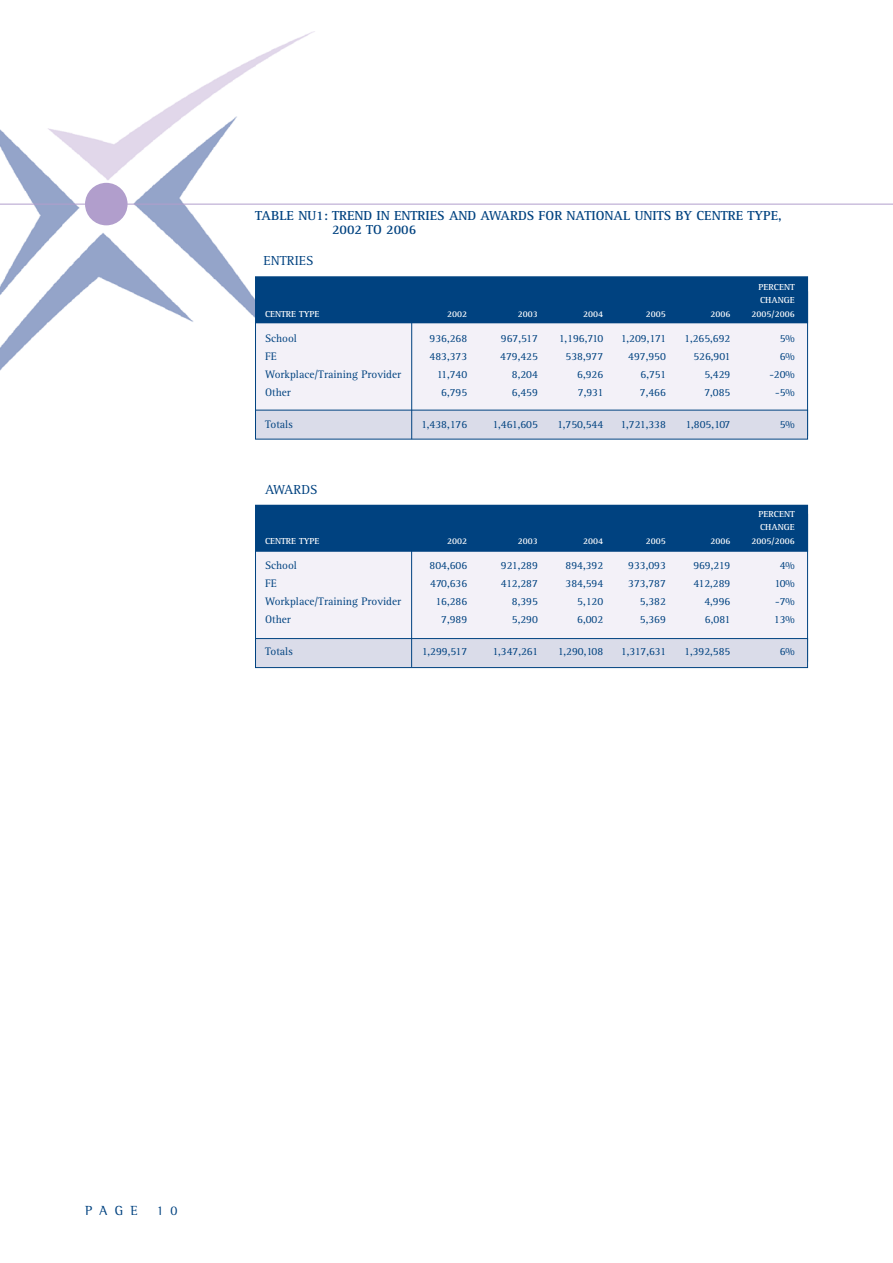
<style>
.page{position:relative;width:893px;height:1263px;background:#fff}
.page>*{position:absolute;margin:0;border:0;box-sizing:border-box;transform-origin:0 0}
.t1{font:700 13.5px/14.2px "Rotis Serif";color:#004280}
.t2{font:13.5px "Rotis Serif";color:#004280}
.t3{font:13.5px "Rotis Semi Serif";color:#004280}
.t4{font:11.25px "Rotis Serif";color:#004280}
.t5{font:700 9px/13.5px "Rotis Serif";color:#fff}
</style>
<div class="page">
<img style="left:0;top:31px;width:317px;height:340px">
<div style="left:85px;top:183px;width:43px;height:42px;background:#b19ecc;border-radius:50%"></div>
<div style="left:256px;top:515px;width:551px;height:146px;background:#f3f1f8"></div>
<div style="left:256px;top:292px;width:551px;height:143px;background:#f3f1f8"></div>
<div style="left:256px;top:410px;width:551px;height:29px;background:#dadce9"></div>
<div style="left:256px;top:277px;width:551px;height:45px;background:#004280"></div>
<div style="left:255px;top:276px;width:553px;height:47px;border:1px solid #004280"></div>
<hr style="left:411px;top:316px;width:1px;height:123px;background:#004280">
<div style="left:256px;top:639px;width:551px;height:28px;background:#dadce9"></div>
<div style="left:255px;top:638px;width:553px;height:30px;border:1px solid #004280"></div>
<div style="left:256px;top:506px;width:551px;height:45px;background:#004280"></div>
<div style="left:255px;top:505px;width:553px;height:47px;border:1px solid #004280"></div>
<hr style="left:411px;top:539px;width:1px;height:128px;background:#004280">
<hr style="left:0;top:204px;width:893px;height:1px;background:#b19ecc">
<p class="t1" style="left:332px;top:209px;width:451px;text-indent:-77px">TABLE NU1: TREND IN ENTRIES AND AWARDS FOR NATIONAL UNITS BY CENTRE TYPE,<br>2002 TO 2006</p>
<p class="t2" style="left:264px;top:255px;width:51px">ENTRIES</p>
<p class="t5" style="left:759px;top:281px;width:38px">PERCENT<br>CHANGE</p>
<p class="t5" style="left:265px;top:308px;width:56px">CENTRE TYPE</p>
<p class="t5" style="left:447px;top:308px;width:21px">2002</p>
<p class="t5" style="left:518px;top:308px;width:21px">2003</p>
<p class="t5" style="left:583px;top:308px;width:21px">2004</p>
<p class="t5" style="left:646px;top:308px;width:21px">2005</p>
<p class="t5" style="left:710px;top:308px;width:21px">2006</p>
<p class="t5" style="left:752px;top:308px;width:45px">2005/2006</p>
<p class="t4" style="left:265px;top:334px;width:33px">School</p>
<p class="t4" style="left:430px;top:334px;width:39px">936,268</p>
<p class="t4" style="left:501px;top:334px;width:39px">967,517</p>
<p class="t4" style="left:559px;top:334px;width:46px">1,196,710</p>
<p class="t4" style="left:621px;top:334px;width:47px">1,209,171</p>
<p class="t4" style="left:684px;top:334px;width:48px">1,265,692</p>
<p class="t4" style="left:780px;top:334px;width:17px">5%</p>
<p class="t4" style="left:265px;top:352px;width:13px">FE</p>
<p class="t4" style="left:430px;top:352px;width:39px">483,373</p>
<p class="t4" style="left:500px;top:352px;width:39px">479,425</p>
<p class="t4" style="left:566px;top:352px;width:39px">538,977</p>
<p class="t4" style="left:628px;top:352px;width:39px">497,950</p>
<p class="t4" style="left:693px;top:352px;width:39px">526,901</p>
<p class="t4" style="left:780px;top:352px;width:17px">6%</p>
<p class="t4" style="left:265px;top:370px;width:137px">Workplace/Training Provider</p>
<p class="t4" style="left:437px;top:370px;width:32px">11,740</p>
<p class="t4" style="left:512px;top:370px;width:28px">8,204</p>
<p class="t4" style="left:577px;top:370px;width:28px">6,926</p>
<p class="t4" style="left:641px;top:370px;width:27px">6,751</p>
<p class="t4" style="left:704px;top:370px;width:28px">5,429</p>
<p class="t4" style="left:769px;top:370px;width:27px">-20%</p>
<p class="t4" style="left:265px;top:388px;width:27px">Other</p>
<p class="t4" style="left:441px;top:388px;width:28px">6,795</p>
<p class="t4" style="left:512px;top:388px;width:28px">6,459</p>
<p class="t4" style="left:578px;top:388px;width:27px">7,931</p>
<p class="t4" style="left:640px;top:388px;width:28px">7,466</p>
<p class="t4" style="left:704px;top:388px;width:28px">7,085</p>
<p class="t4" style="left:775px;top:388px;width:21px">-5%</p>
<p class="t4" style="left:265px;top:420px;width:29px">Totals</p>
<p class="t4" style="left:421px;top:420px;width:48px">1,438,176</p>
<p class="t4" style="left:492px;top:420px;width:47px">1,461,605</p>
<p class="t4" style="left:557px;top:420px;width:48px">1,750,544</p>
<p class="t4" style="left:620px;top:420px;width:47px">1,721,338</p>
<p class="t4" style="left:685px;top:420px;width:46px">1,805,107</p>
<p class="t4" style="left:780px;top:420px;width:17px">5%</p>
<p class="t2" style="left:265px;top:485px;width:54px">AWARDS</p>
<p class="t5" style="left:759px;top:508px;width:38px">PERCENT<br>CHANGE</p>
<p class="t5" style="left:265px;top:535px;width:56px">CENTRE TYPE</p>
<p class="t5" style="left:447px;top:535px;width:21px">2002</p>
<p class="t5" style="left:518px;top:535px;width:21px">2003</p>
<p class="t5" style="left:583px;top:535px;width:21px">2004</p>
<p class="t5" style="left:646px;top:535px;width:21px">2005</p>
<p class="t5" style="left:710px;top:535px;width:21px">2006</p>
<p class="t5" style="left:752px;top:535px;width:45px">2005/2006</p>
<p class="t4" style="left:265px;top:561px;width:33px">School</p>
<p class="t4" style="left:430px;top:561px;width:39px">804,606</p>
<p class="t4" style="left:501px;top:561px;width:39px">921,289</p>
<p class="t4" style="left:566px;top:561px;width:39px">894,392</p>
<p class="t4" style="left:628px;top:561px;width:39px">933,093</p>
<p class="t4" style="left:693px;top:561px;width:39px">969,219</p>
<p class="t4" style="left:780px;top:561px;width:17px">4%</p>
<p class="t4" style="left:265px;top:579px;width:13px">FE</p>
<p class="t4" style="left:430px;top:579px;width:39px">470,636</p>
<p class="t4" style="left:501px;top:579px;width:39px">412,287</p>
<p class="t4" style="left:566px;top:579px;width:39px">384,594</p>
<p class="t4" style="left:628px;top:579px;width:39px">373,787</p>
<p class="t4" style="left:693px;top:579px;width:39px">412,289</p>
<p class="t4" style="left:774px;top:579px;width:22px">10%</p>
<p class="t4" style="left:265px;top:597px;width:137px">Workplace/Training Provider</p>
<p class="t4" style="left:435px;top:597px;width:33px">16,286</p>
<p class="t4" style="left:512px;top:597px;width:28px">8,395</p>
<p class="t4" style="left:577px;top:597px;width:28px">5,120</p>
<p class="t4" style="left:640px;top:597px;width:28px">5,382</p>
<p class="t4" style="left:704px;top:597px;width:28px">4,996</p>
<p class="t4" style="left:775px;top:597px;width:21px">-7%</p>
<p class="t4" style="left:265px;top:615px;width:27px">Other</p>
<p class="t4" style="left:441px;top:615px;width:28px">7,989</p>
<p class="t4" style="left:512px;top:615px;width:28px">5,290</p>
<p class="t4" style="left:577px;top:615px;width:28px">6,002</p>
<p class="t4" style="left:640px;top:615px;width:28px">5,369</p>
<p class="t4" style="left:705px;top:615px;width:27px">6,081</p>
<p class="t4" style="left:774px;top:615px;width:22px">13%</p>
<p class="t4" style="left:265px;top:647px;width:29px">Totals</p>
<p class="t4" style="left:422px;top:647px;width:47px">1,299,517</p>
<p class="t4" style="left:492px;top:647px;width:47px">1,347,261</p>
<p class="t4" style="left:558px;top:647px;width:47px">1,290,108</p>
<p class="t4" style="left:621px;top:647px;width:46px">1,317,631</p>
<p class="t4" style="left:684px;top:647px;width:48px">1,392,585</p>
<p class="t4" style="left:780px;top:647px;width:17px">6%</p>
<p class="t3" style="left:85px;top:1205px;width:54px">PAGE</p>
<p class="t3" style="left:156px;top:1205px;width:22px">1 0</p>
</div>
